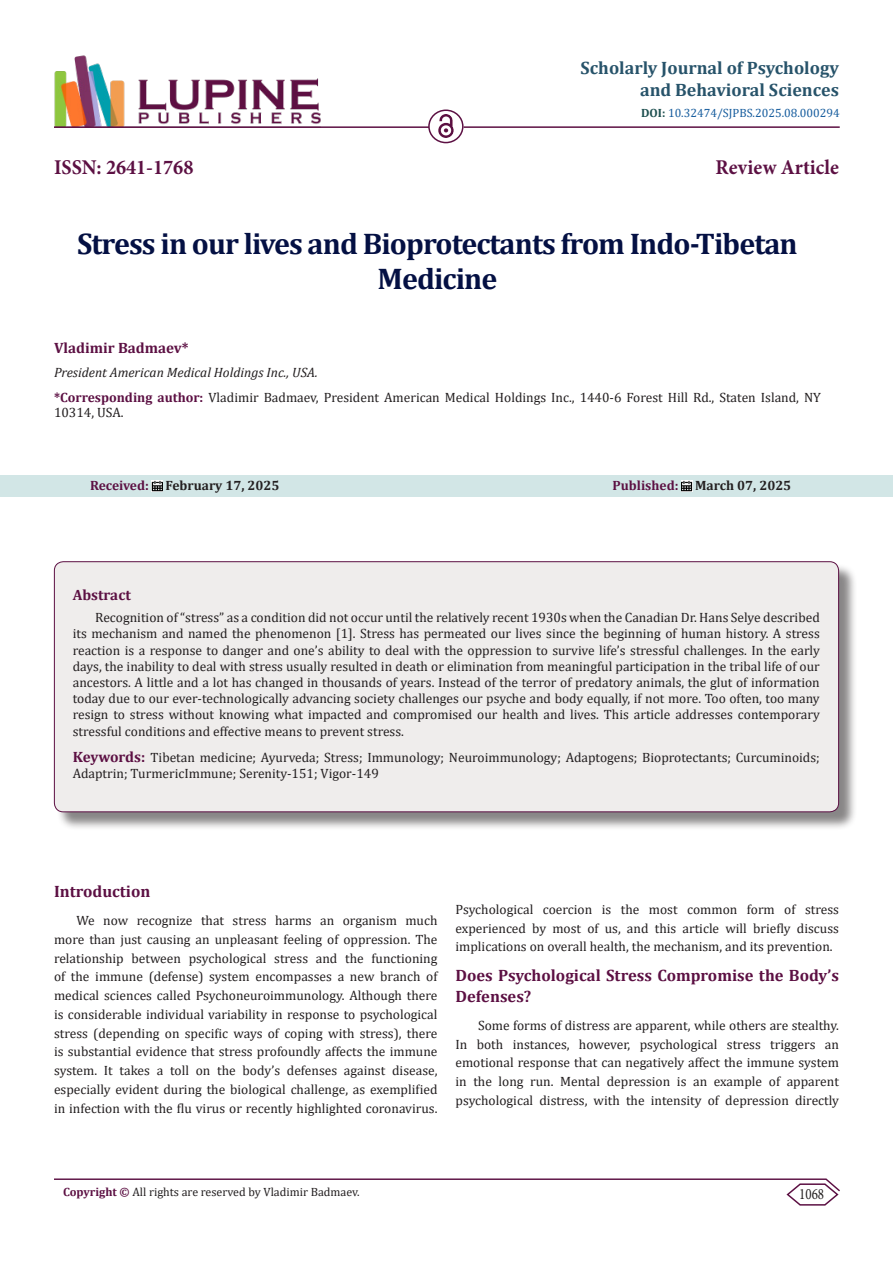
<style>
.page{position:relative;width:893px;height:1263px;background:#fff}
.page>*{position:absolute;margin:0;border:0;box-sizing:border-box;transform-origin:0 0}
.t1{font:700 30px/34.5px "Cambria";letter-spacing:-.03em;color:#041043;text-align:center}
.t2{font:700 21px "Minion Pro";color:#5c1043;scale:.96 1}
.t3{font:700 18px/21.6px "Cambria";color:#27536a;text-align:right}
.t4{font:700 16.5px/21.6px "Cambria";color:#5c1043}
.t5{font:15.75px "Minion Pro";color:#231f20;scale:.83 1}
.t6{font:700 15px "Cambria";color:#5c1043}
.t7{font:13.5px/18.8px "Cambria";color:#231f20;text-align:justify}
.t8{font:700 13.5px "Cambria";color:#231f20}
.t9{font:italic 13.5px "Cambria";color:#231f20}
.t10{font:12px "Cambria";color:#231f20}
.t11{font:12px "Cambria";color:#175d9e}
.s1{font-weight:700;color:#1e5050}
.s2{font-weight:700;color:#5c1043}
.s3{color:#5c1043}
.s4{font-weight:700;font-size:15px;color:#5c1043}
</style>
<div class="page">
<img style="left:54px;top:55px;width:267px;height:71px">
<hr style="left:54px;top:126px;width:375px;height:2px;background:#5c1043">
<img style="left:438px;top:115px;width:15px;height:23px">
<div style="left:428px;top:109px;width:36px;height:34px;border:2px solid #5c1043;border-radius:50%"></div>
<hr style="left:464px;top:126px;width:376px;height:2px;background:#5c1043">
<hr style="left:54px;top:1178px;width:772px;height:2px;background:#5c1043">
<svg style="left:785px;top:1178px;width:55px;height:28px"></svg>
<div style="left:0;top:475px;width:893px;height:22px;background:#d2e6e6"></div>
<svg style="left:152px;top:481px;width:11px;height:10px"></svg>
<svg style="left:681px;top:481px;width:11px;height:10px"></svg>
<div style="left:56px;top:563px;width:802px;height:268px;background:#231f20;opacity:.54"></div>
<div style="left:54px;top:562px;width:785px;height:250px;background:#efedec;border-radius:9px"></div>
<div style="left:54px;top:561px;width:785px;height:251px;border:1px solid #5c1043;border-radius:9px"></div>
<p class="t3" style="left:580px;top:57px;width:260px">Scholarly Journal of Psychology and Behavioral Sciences</p>
<p class="t11" style="left:641px;top:106px;width:200px"><span class="s1">DOI:</span> 10.32474/SJPBS.2025.08.000294</p>
<p class="t2" style="left:54px;top:152px;width:147px">ISSN: 2641-1768</p>
<p class="t2" style="left:716px;top:152px;width:130px">Review Article</p>
<p class="t1" style="left:77px;top:226px;width:722px">Stress in our lives and Bioprotectants from Indo-Tibetan<br>Medicine</p>
<p class="t6" style="left:54px;top:338px;width:136px">Vladimir Badmaev*</p>
<p class="t9" style="left:54px;top:363px;width:265px">President American Medical Holdings Inc., USA.</p>
<p class="t7" style="left:54px;top:389px;width:768px;line-height:15px"><span class="s2">*Corresponding author:</span> Vladimir Badmaev, President American Medical Holdings Inc., 1440-6 Forest Hill Rd., Staten Island, NY<br>10314, USA.</p>
<p class="t8" style="left:90px;top:476px;width:191px"><span class="s3">Received:</span> February 17, 2025</p>
<p class="t8" style="left:612px;top:476px;width:180px"><span class="s3">Published:</span> March 07, 2025</p>
<p class="t6" style="left:73px;top:584px;width:60px">Abstract</p>
<p class="t7" style="left:73px;top:609px;width:749px;line-height:16.2px;text-indent:22px">Recognition of “stress” as a condition did not occur until the relatively recent 1930s when the Canadian Dr. Hans Selye described its mechanism and named the phenomenon [1]. Stress has permeated our lives since the beginning of human history. A stress reaction is a response to danger and one’s ability to deal with the oppression to survive life’s stressful challenges. In the early days, the inability to deal with stress usually resulted in death or elimination from meaningful participation in the tribal life of our ancestors. A little and a lot has changed in thousands of years. Instead of the terror of predatory animals, the glut of information today due to our ever-technologically advancing society challenges our psyche and body equally, if not more. Too often, too many resign to stress without knowing what impacted and compromised our health and lives. This article addresses contemporary stressful conditions and effective means to prevent stress.</p>
<p class="t7" style="left:73px;top:749px;width:749px;line-height:16.2px"><span class="s4">Keywords:</span> Tibetan medicine; Ayurveda; Stress; Immunology; Neuroimmunology; Adaptogens; Bioprotectants; Curcuminoids;<br>Adaptrin; TurmericImmune; Serenity-151; Vigor-149</p>
<p class="t4" style="left:54px;top:880px;width:98px">Introduction</p>
<p class="t7" style="left:54px;top:911px;width:385px;text-indent:22px">We now recognize that stress harms an organism much more than just causing an unpleasant feeling of oppression. The relationship between psychological stress and the functioning of the immune (defense) system encompasses a new branch of medical sciences called Psychoneuroimmunology. Although there is considerable individual variability in response to psychological stress (depending on specific ways of coping with stress), there is substantial evidence that stress profoundly affects the immune system. It takes a toll on the body’s defenses against disease, especially evident during the biological challenge, as exemplified in infection with the flu virus or recently highlighted coronavirus.</p>
<p class="t7" style="left:455px;top:900px;width:385px">Psychological coercion is the most common form of stress experienced by most of us, and this article will briefly discuss implications on overall health, the mechanism, and its prevention.</p>
<p class="t4" style="left:455px;top:963px;width:385px">Does Psychological Stress Compromise the Body’s<br>Defenses?</p>
<p class="t7" style="left:455px;top:1016px;width:385px;text-indent:22px">Some forms of distress are apparent, while others are stealthy.<br>In both instances, however, psychological stress triggers an emotional response that can negatively affect the immune system in the long run. Mental depression is an example of apparent psychological distress, with the intensity of depression directly</p>
<p class="t10" style="left:63px;top:1185px;width:298px"><span class="s2">Copyright ©</span> All rights are reserved by Vladimir Badmaev.</p>
<p class="t5" style="left:799px;top:1184px;width:32px">1068</p>
</div>
